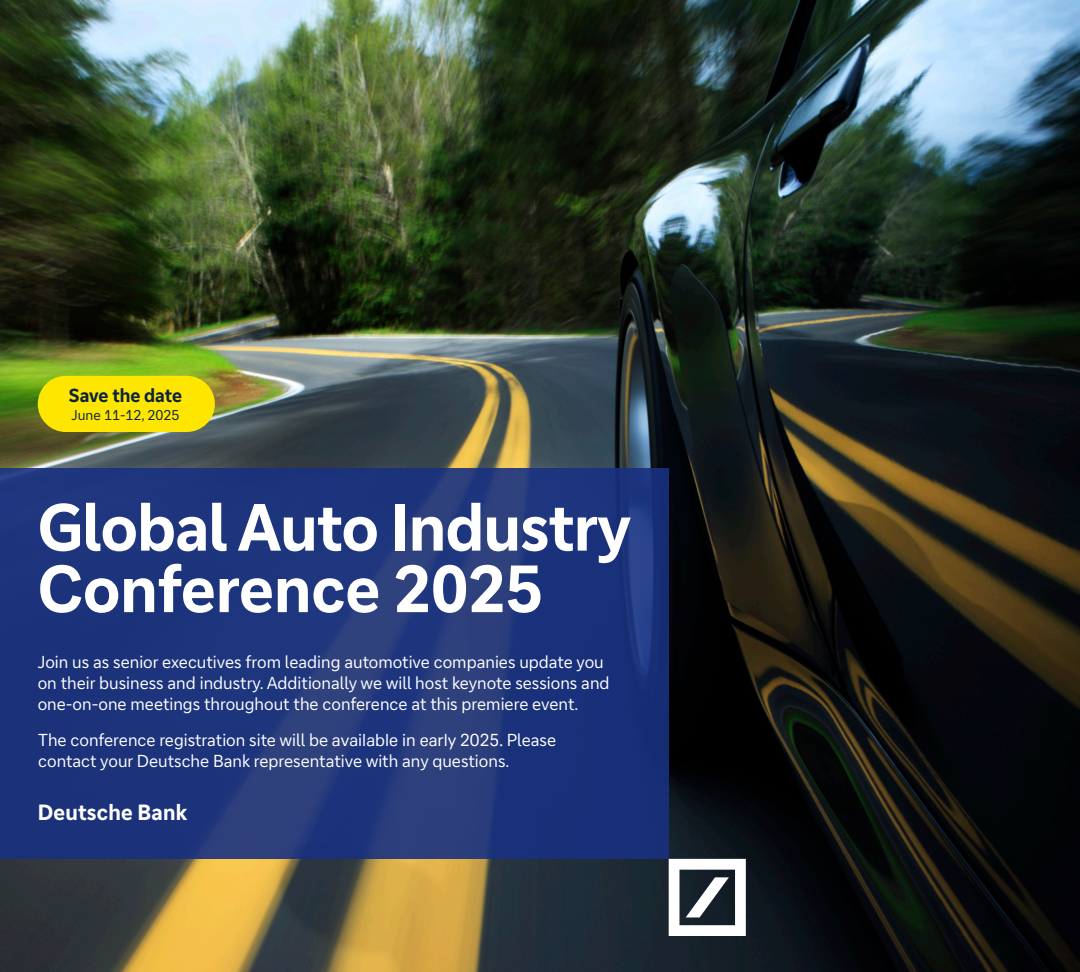
<style>
.page{position:relative;width:1080px;height:972px;background:#fff}
.page>*{position:absolute;margin:0;border:0;box-sizing:border-box;transform-origin:0 0}
.t1{font:700 63px/61.5px "Deutsche Bank";letter-spacing:-.01em;color:#fff}
.t2{font:700 21px "Deutsche Bank";letter-spacing:.01em;color:#fff}
.t3{font:700 18px "Deutsche Bank";color:#0c2340}
.t4{font:16.5px/21px "Deutsche Bank";color:#fff}
.t5{font:13.5px "Deutsche Bank";color:#0c2340}
.s1{font-family:"Deutsche Bank Text"}
</style>
<div class="page">
<img style="left:0;top:0;width:1080px;height:972px">
<svg style="left:0;top:469px;width:669px;height:390px;fill:#1d347c"></svg>
<svg style="left:669px;top:859px;width:77px;height:77px"></svg>
<div style="left:38px;top:376px;width:177px;height:56px;background:#ffe600;border-radius:28px"></div>
<p class="t3" style="left:69px;top:384px;width:115px">Save the date</p>
<p class="t5" style="left:72px;top:407px;width:109px">June 11-12, 2025</p>
<p class="t1" style="left:38px;top:497px;width:595px">Global Auto Industry<br>Conference 2025</p>
<p class="t4" style="left:38px;top:651px;width:573px">Join us as senior executives from leading automotive companies update you on their business and industry. Additionally we will host keynote sessions and one-on-one meetings throughout the conference at this premiere event.</p>
<p class="t4" style="left:38px;top:729px;width:519px;line-height:21.5px">The conference registration site will be <span class="s1">available in early 2025.</span> Please contact your Deutsche Bank representative with any questions.</p>
<p class="t2" style="left:38px;top:800px;width:151px">Deutsche Bank</p>
</div>
